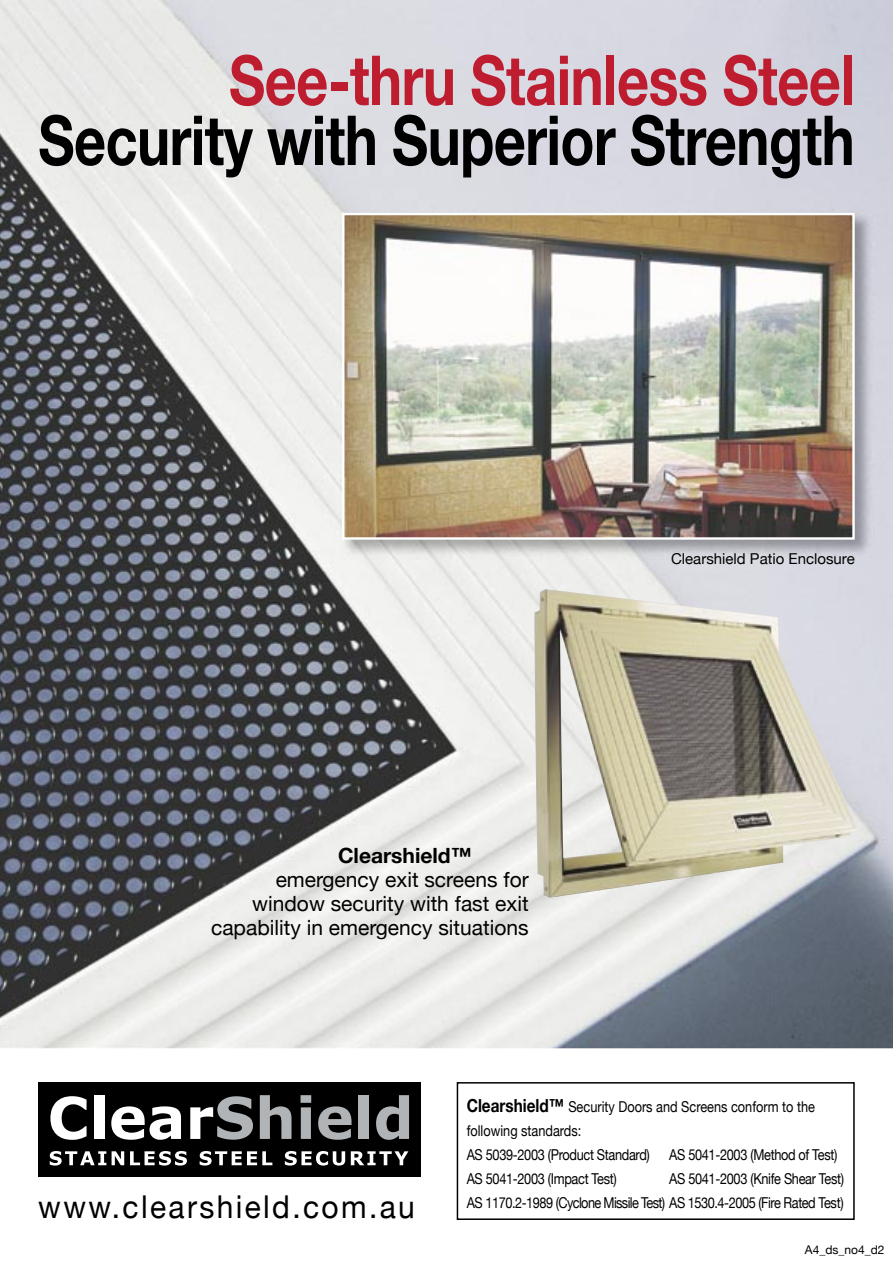
<style>
.page{position:relative;width:893px;height:1263px;background:#fff}
.page>*{position:absolute;margin:0;border:0;box-sizing:border-box;transform-origin:0 0}
.t1{font:700 69px "Helvetica Neue";letter-spacing:-.01em;color:#000;scale:.81 1}
.t2{font:700 69px "Helvetica Neue";letter-spacing:-.01em;color:#bd1d2f;scale:.81 1}
.t3{font:31.5px "Helvetica Neue";letter-spacing:.08em;color:#000;scale:.95 1}
.t4{font:21px/24px "Helvetica Neue";color:#000;text-align:right}
.t5{font:700 21px "Helvetica Neue";color:#000}
.t6{font:15px "Helvetica Neue";letter-spacing:-.025em;color:#000;scale:.85 1}
.t7{font:15px/24px "Helvetica Neue";color:#000;scale:.85 1}
.t8{font:15px "Helvetica Neue";color:#000}
.t9{font:12px "Helvetica Neue";color:#000}
.s1{font-weight:700;font-size:18px}
</style>
<div class="page">
<img style="left:0;top:0;width:893px;height:1048px">
<img style="left:339px;top:210px;width:536px;height:349px">
<img style="left:344px;top:215px;width:508px;height:322px">
<hr style="left:342px;top:214px;width:2px;height:324px;background:#fff">
<hr style="left:343px;top:537px;width:510px;height:3px;background:#fff">
<hr style="left:852px;top:214px;width:3px;height:324px;background:#fff">
<hr style="left:343px;top:213px;width:510px;height:2px;background:#fff">
<img style="left:534px;top:589px;width:324px;height:308px">
<hr style="left:457px;top:1083px;width:1px;height:136px;background:#000">
<hr style="left:457px;top:1218px;width:397px;height:2px;background:#000">
<hr style="left:853px;top:1083px;width:2px;height:136px;background:#000">
<hr style="left:457px;top:1082px;width:397px;height:1px;background:#000">
<div style="left:38px;top:1082px;width:382px;height:95px;background:#000"></div>
<svg style="left:50px;top:1151px;width:56px;height:14px"></svg>
<svg style="left:112px;top:1151px;width:12px;height:14px"></svg>
<svg style="left:130px;top:1151px;width:57px;height:14px"></svg>
<svg style="left:200px;top:1151px;width:72px;height:14px"></svg>
<svg style="left:285px;top:1151px;width:60px;height:14px"></svg>
<svg style="left:351px;top:1151px;width:57px;height:14px"></svg>
<svg style="left:50px;top:1096px;width:37px;height:44px"></svg>
<div style="left:94px;top:1095px;width:10px;height:44px;background:#fff"></div>
<svg style="left:111px;top:1106px;width:70px;height:34px"></svg>
<svg style="left:190px;top:1096px;width:63px;height:44px"></svg>
<svg style="left:260px;top:1095px;width:31px;height:44px"></svg>
<svg style="left:300px;top:1095px;width:11px;height:44px"></svg>
<svg style="left:318px;top:1106px;width:33px;height:34px"></svg>
<div style="left:359px;top:1095px;width:10px;height:44px;background:#b0b4b6"></div>
<svg style="left:376px;top:1095px;width:33px;height:45px"></svg>
<h1 class="t2" style="left:229px;top:38px;width:774px">See-thru Stainless Steel</h1>
<h1 class="t1" style="left:38px;top:98px;width:1009px">Security with Superior Strength</h1>
<h3 class="t5" style="left:338px;top:842px;width:135px">Clearshield™</h3>
<h3 class="t4" style="left:211px;top:867px;width:319px">emergency exit screens for window security with fast exit capability in emergency situations</h3>
<p class="t8" style="left:671px;top:550px;width:185px">Clearshield Patio Enclosure</p>
<p class="t7" style="left:467px;top:1094px;width:411px"><span class="s1">Clearshield™</span> Security Doors and Screens conform to the following standards:<br>AS 5039-2003 (Product Standard)</p>
<p class="t6" style="left:669px;top:1145px;width:199px">AS 5041-2003 (Method of Test)</p>
<p class="t6" style="left:467px;top:1169px;width:178px">AS 5041-2003 (Impact Test)</p>
<p class="t6" style="left:669px;top:1169px;width:207px">AS 5041-2003 (Knife Shear Test)</p>
<h2 class="t3" style="left:38px;top:1188px;width:398px">www.clearshield.com.au</h2>
<p class="t6" style="left:467px;top:1193px;width:445px">AS 1170.2-1989 (Cyclone Missile Test) AS 1530.4-2005 (Fire Rated Test)</p>
<p class="t9" style="left:805px;top:1243px;width:81px">A4_ds_no4_d2</p>
</div>
